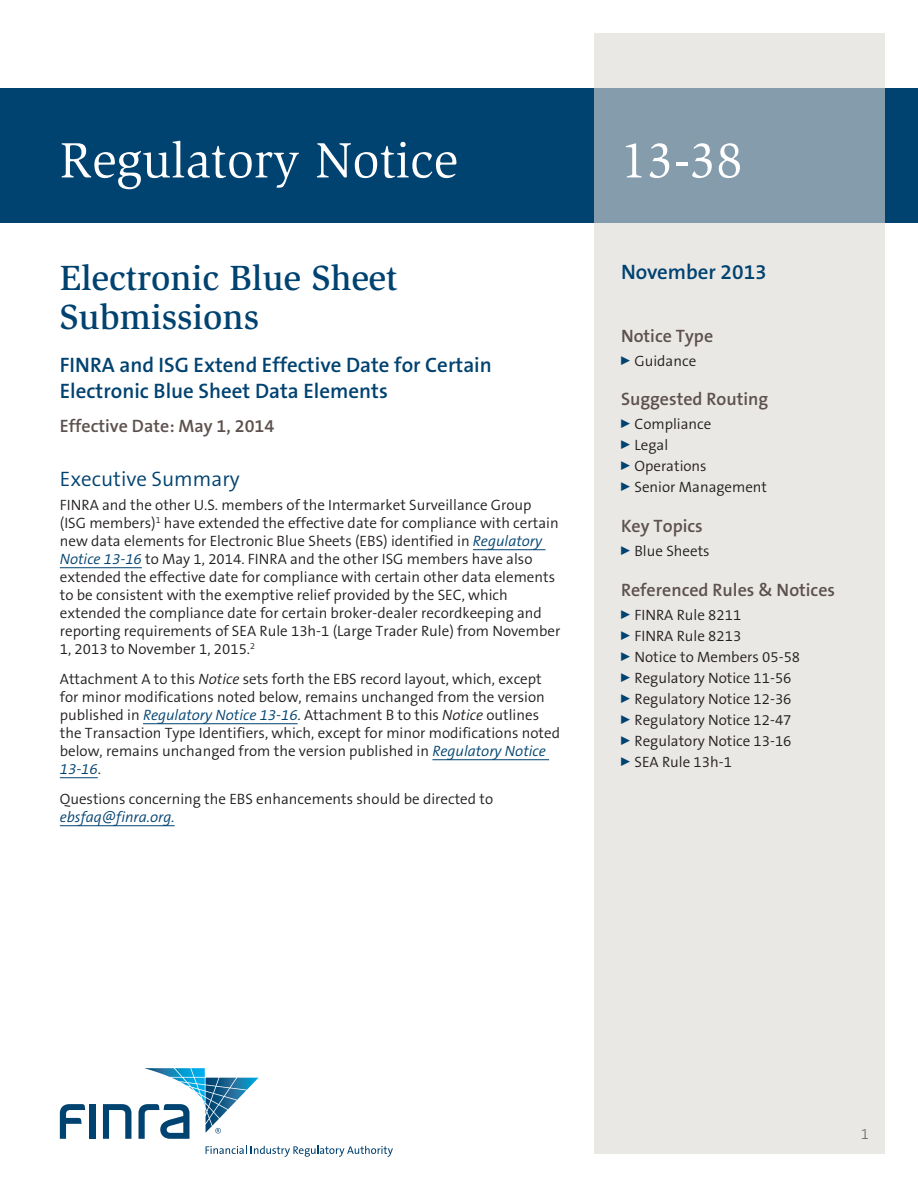
<style>
.page{position:relative;width:918px;height:1188px;background:#fff}
.page>*{position:absolute;margin:0;border:0;box-sizing:border-box;transform-origin:0 0}
.t1{font:51px "Slimbach LT";color:#fff}
.t2{font:500 36px/39px "Slimbach LT";color:#004270}
.t3{font:600 21px/25.2px "The Sans B6";color:#004270}
.t4{font:300 21px "The Sans B4";color:#004270}
.t5{font:600 18px "The Sans B6";color:#5d514e}
.t6{font:300 15px/18px "The Sans B4";color:#231f20}
.t7{font:italic 300 15px "The Sans B4";color:#004270}
.t8{font:200 15px "The Sans B2";color:#5d514e}
.s1{font-style:italic;color:#004270}
.s2{font-style:italic}
</style>
<div class="page">
<div style="left:0;top:88px;width:918px;height:135px;background:#004270"></div>
<svg style="left:594px;top:34px;width:290px;height:1120px;background:#dddede"></svg>
<div style="left:90px;top:1104px;width:6px;height:35px;background:#004270"></div>
<svg style="left:103px;top:1104px;width:28px;height:35px"></svg>
<svg style="left:60px;top:1104px;width:25px;height:35px"></svg>
<svg style="left:206px;top:1146px;width:187px;height:11px"></svg>
<svg style="left:138px;top:1068px;width:121px;height:71px"></svg>
<hr style="left:473px;top:549px;width:73px;height:1px;background:#004270">
<hr style="left:60px;top:567px;width:82px;height:1px;background:#004270">
<hr style="left:143px;top:723px;width:155px;height:1px;background:#004270">
<hr style="left:432px;top:759px;width:117px;height:1px;background:#004270">
<hr style="left:60px;top:777px;width:38px;height:1px;background:#004270">
<hr style="left:60px;top:825px;width:115px;height:1px;background:#004270">
<h1 class="t1" style="left:60px;top:131px;width:400px">Regulatory Notice</h1>
<h1 class="t1" style="left:621px;top:131px;width:123px">13-38</h1>
<h2 class="t2" style="left:60px;top:258px;width:339px">Electronic Blue Sheet<br>Submissions</h2>
<h3 class="t3" style="left:60px;top:353px;width:434px">FINRA and ISG Extend Effective Date for Certain<br>Electronic Blue Sheet Data Elements</h3>
<p class="t5" style="left:60px;top:416px;width:216px">Effective Date: May 1, 2014</p>
<h3 class="t4" style="left:60px;top:468px;width:181px">Executive Summary</h3>
<p class="t6" style="left:60px;top:497px;width:502px">FINRA and the other U.S. members of the Intermarket Surveillance Group (ISG members)<sup>1</sup> have extended the effective date for compliance with certain new data elements for Electronic Blue Sheets (EBS) identified in <span class="s1">Regulatory Notice 13-16</span> to May 1, 2014. FINRA and the other ISG members have also extended the effective date for compliance with certain other data elements to be consistent with the exemptive relief provided by the SEC, which extended the compliance date for certain broker-dealer recordkeeping and reporting requirements of SEA Rule 13h-1 (Large Trader Rule) from November 1, 2013 to November 1, 2015.<sup>2</sup></p>
<p class="t6" style="left:60px;top:671px;width:502px">Attachment A to this <span class="s2">Notice</span> sets forth the EBS record layout, which, except for minor modifications noted below, remains unchanged from the version published in <span class="s1">Regulatory Notice 13-16</span>. Attachment B to this <span class="s2">Notice</span> outlines the Transaction Type Identifiers, which, except for minor modifications noted below, remains unchanged from the version published in <span class="s1">Regulatory Notice 13-16</span>.</p>
<p class="t6" style="left:60px;top:791px;width:435px">Questions concerning the EBS enhancements should be directed to</p>
<p class="t7" style="left:60px;top:809px;width:116px">ebsfaq@finra.org.</p>
<h3 class="t3" style="left:621px;top:260px;width:147px">November 2013</h3>
<p class="t5" style="left:621px;top:326px;width:94px">Notice Type</p>
<p class="t6" style="left:621px;top:352px;width:77px"><sup>0</sup> Guidance</p>
<p class="t5" style="left:621px;top:390px;width:149px">Suggested Routing</p>
<p class="t6" style="left:621px;top:414px;width:148px;line-height:21px"><sup>0</sup> Compliance<br><sup>0</sup> Legal<br><sup>0</sup> Operations<br><sup>0</sup> Senior Management</p>
<p class="t5" style="left:621px;top:516px;width:83px">Key Topics</p>
<p class="t6" style="left:621px;top:542px;width:90px"><sup>0</sup> Blue Sheets</p>
<p class="t5" style="left:621px;top:580px;width:216px">Referenced Rules &amp; Notices</p>
<p class="t6" style="left:621px;top:605px;width:181px;line-height:21px"><sup>0</sup> FINRA Rule 8211<br><sup>0</sup> FINRA Rule 8213<br><sup>0</sup> Notice to Members 05-58<br><sup>0</sup> Regulatory Notice 11-56<br><sup>0</sup> Regulatory Notice 12-36<br><sup>0</sup> Regulatory Notice 12-47<br><sup>0</sup> Regulatory Notice 13-16<br><sup>0</sup> SEA Rule 13h-1</p>
<p class="t8" style="left:861px;top:1126px;width:10px">1</p>
</div>
